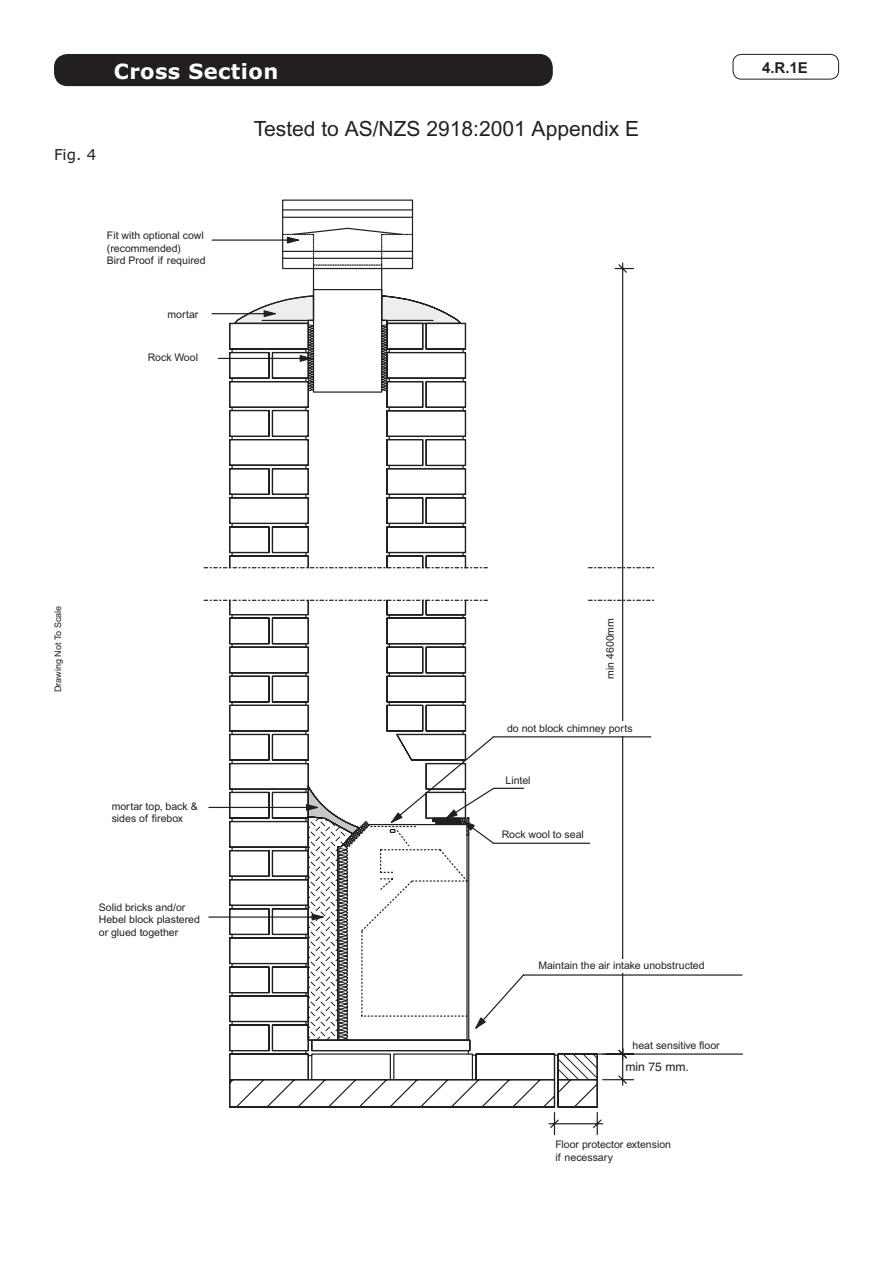
<style>
.page{position:relative;width:893px;height:1263px;background:#fff}
.page>*{position:absolute;margin:0;border:0;box-sizing:border-box;transform-origin:0 0}
.t1{font:21px "Arial";color:#231f20}
.t2{font:700 21px "Verdana";letter-spacing:.02em;color:#fff}
.t3{font:700 15px "Arial";color:#231f20}
.t4{font:15px "Verdana";color:#231f20}
.t5{font:12.15px "Helvetica";color:#231f20}
.t6{font:10.5px/12.6px "Arial";color:#231f20}
.t7{font:9px "Arial";color:#231f20}
</style>
<div class="page">
<div style="left:733px;top:54px;width:106px;height:26px;border:1px solid #231f20;border-radius:9px"></div>
<div style="left:55px;top:55px;width:497px;height:30px;background:#231f20;border-radius:13px"></div>
<div style="left:54px;top:54px;width:499px;height:32px;border:2px solid #231f20;border-radius:13px"></div>
<svg style="left:211px;top:209px;width:203px;height:60px"></svg>
<svg style="left:204px;top:295px;width:284px;height:274px"></svg>
<svg style="left:598px;top:262px;width:56px;height:337px"></svg>
<svg style="left:589px;top:567px;width:66px;height:1px"></svg>
<svg style="left:204px;top:599px;width:539px;height:536px"></svg>
<h1 class="t2" style="left:114px;top:58px;width:166px">Cross Section</h1>
<h2 class="t3" style="left:762px;top:59px;width:47px">4.R.1E</h2>
<h2 class="t4" style="left:54px;top:145px;width:44px">Fig. 4</h2>
<p class="t6" style="left:107px;top:229px;width:100px">Fit with optional cowl (recommended)<br>Bird Proof if required</p>
<p class="t6" style="left:168px;top:308px;width:32px">mortar</p>
<p class="t6" style="left:148px;top:351px;width:52px">Rock Wool</p>
<h1 class="t1" style="left:254px;top:117px;width:387px">Tested to AS/NZS 2918:2001 Appendix E</h1>
<p class="t7" style="left:53px;top:692px;width:88px;rotate:-90deg">Drawing Not To Scale</p>
<p class="t6" style="left:112px;top:800px;width:87px">mortar top, back &amp; sides of firebox</p>
<p class="t6" style="left:99px;top:901px;width:103px">Solid bricks and/or<br>Hebel block plastered or glued together</p>
<p class="t6" style="left:604px;top:679px;width:62px;rotate:-90deg">min 4600mm</p>
<p class="t6" style="left:507px;top:722px;width:127px">do not block chimney ports</p>
<p class="t6" style="left:505px;top:774px;width:27px">Lintel</p>
<p class="t6" style="left:502px;top:828px;width:84px">Rock wool to seal</p>
<p class="t6" style="left:538px;top:959px;width:168px">Maintain the air intake unobstructed</p>
<p class="t6" style="left:632px;top:1039px;width:89px">heat sensitive floor</p>
<p class="t5" style="left:625px;top:1057px;width:65px">min 75 mm.</p>
<p class="t6" style="left:555px;top:1138px;width:117px">Floor protector extension if necessary</p>
</div>
